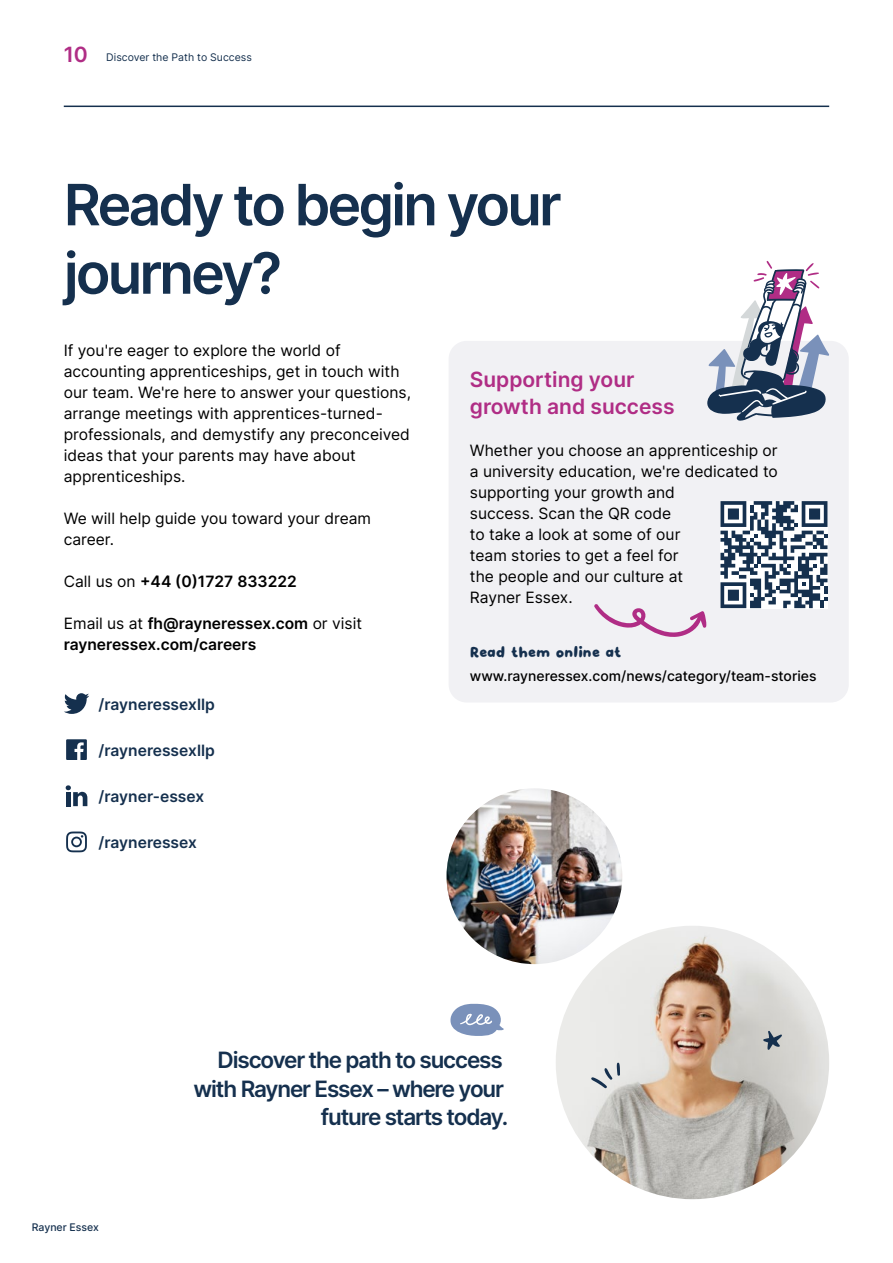
<style>
.page{position:relative;width:893px;height:1263px;background:#fff}
.page>*{position:absolute;margin:0;border:0;box-sizing:border-box;transform-origin:0 0}
.t1{font:600 57px/68.4px "Inter";letter-spacing:-.05em;color:#15304e}
.t2{font:600 22.5px/28.5px "Inter";letter-spacing:-.05em;color:#15304e;text-align:right}
.t3{font:600 21px/27px "Inter";color:#b02d85}
.t4{font:15.6px/21px "Inter";color:#000}
.t5{font:600 15.6px/21px "Inter";color:#000}
.t6{font:600 15.6px "Inter";color:#15304e}
.t7{font:14.25px "Hegel Pro";letter-spacing:-.05em;color:#15304e}
.t8{font:500 13.95px "Inter";color:#000}
.t9{font:10.5px "Inter";color:#15304e}
.t10{font:500 10.5px "Inter";color:#15304e}
.s1{font-weight:600;font-size:21px;color:#b02d85}
.s2{font-weight:400}
</style>
<div class="page">
<hr style="left:64px;top:106px;width:765px;height:1px;background:#15304e">
<div style="left:449px;top:341px;width:400px;height:361px;background:#f1f1f4;border-radius:18px"></div>
<svg style="left:720px;top:501px;width:107px;height:107px"></svg>
<svg style="left:594px;top:604px;width:112px;height:33px"></svg>
<svg style="left:66px;top:785px;width:21px;height:21px"></svg>
<svg style="left:66px;top:831px;width:21px;height:21px"></svg>
<svg style="left:66px;top:739px;width:21px;height:21px"></svg>
<svg style="left:64px;top:693px;width:25px;height:21px"></svg>
<svg style="left:450px;top:1003px;width:54px;height:33px"></svg>
<svg style="left:707px;top:261px;width:122px;height:160px"></svg>
<img style="left:446px;top:788px;width:176px;height:176px;border-radius:88px">
<img style="left:556px;top:926px;width:273px;height:273px;border-radius:137px">
<svg style="left:763px;top:1030px;width:19px;height:20px"></svg>
<svg style="left:591px;top:1062px;width:29px;height:27px"></svg>
<p class="t9" style="left:64px;top:49px;width:190px"><span class="s1">10</span> Discover the Path to Success</p>
<h1 class="t1" style="left:64px;top:169px;width:499px">Ready to begin your journey?</h1>
<p class="t4" style="left:64px;top:339px;width:349px">If you're eager to explore the world of accounting apprenticeships, get in touch with our team. We're here to answer your questions, arrange meetings with apprentices-turned&shy;professionals, and demystify any preconceived ideas that your parents may have about apprenticeships.</p>
<p class="t4" style="left:64px;top:507px;width:309px">We will help guide you toward your dream career.</p>
<p class="t5" style="left:64px;top:570px;width:235px"><span class="s2">Call us on</span> +44 (0)1727 833222</p>
<p class="t5" style="left:64px;top:612px;width:300px"><span class="s2">Email us at</span> fh@rayneressex.com <span class="s2">or visit </span>rayneressex.com/careers</p>
<p class="t8" style="left:470px;top:666px;width:348px">www.rayneressex.com/news/category/team-stories</p>
<h3 class="t3" style="left:470px;top:365px;width:206px">Supporting your growth and success</h3>
<p class="t4" style="left:470px;top:439px;width:310px">Whether you choose an apprenticeship or a university education, we're dedicated to supporting your growth and<br>success. Scan the QR code<br>to take a look at some of our<br>team stories to get a feel for<br>the people and our culture at<br>Rayner Essex.</p>
<p class="t7" style="left:470px;top:641px;width:153px">Read them online at</p>
<p class="t6" style="left:99px;top:693px;width:118px">/rayneressexllp</p>
<p class="t6" style="left:99px;top:739px;width:118px">/rayneressexllp</p>
<p class="t6" style="left:99px;top:785px;width:107px">/rayner-essex</p>
<p class="t6" style="left:99px;top:831px;width:100px">/rayneressex</p>
<p class="t10" style="left:32px;top:1219px;width:69px">Rayner Essex</p>
<h2 class="t2" style="left:193px;top:1045px;width:317px">Discover the path to success with Rayner Essex – where your future starts today.</h2>
</div>
